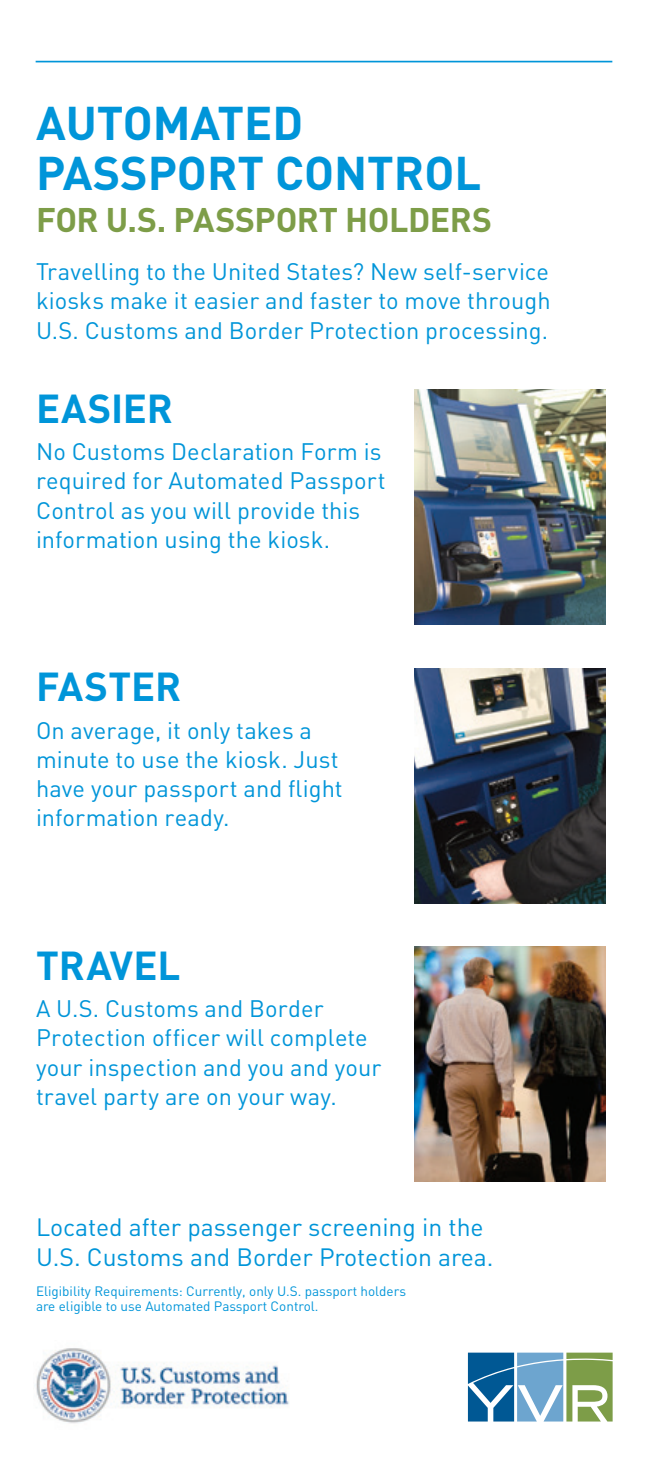
<style>
.page{position:relative;width:648px;height:1458px;background:#fff}
.page>*{position:absolute;margin:0;border:0;box-sizing:border-box;transform-origin:0 0}
.t1{font:700 46.8px/49.5px "DIN";color:#0095d9}
.t2{font:700 40.05px "DIN";color:#0095d9}
.t3{font:700 33.75px "DIN";letter-spacing:-.015em;color:#7d9d48}
.t4{font:24.75px/29.7px "DIN";color:#0095d9}
.Body_copy{font:23.62px/29.2px "DIN";letter-spacing:.005em;color:#0095d9}
.t5{font:13.5px/15.1px "DIN";color:#0095d9}
</style>
<div class="page">
<img style="left:415px;top:390px;width:191px;height:235px">
<img style="left:415px;top:668px;width:191px;height:235px">
<img style="left:415px;top:947px;width:191px;height:234px">
<svg style="left:468px;top:1353px;width:145px;height:69px"></svg>
<hr style="left:36px;top:61px;width:576px;height:1px;background:#0095d9">
<img style="left:34px;top:1348px;width:255px;height:76px">
<p class="t1" style="left:36px;top:96px;width:447px">AUTOMATED<br>PASSPORT CONTROL</p>
<p class="t3" style="left:36px;top:198px;width:457px">FOR U.S. PASSPORT HOLDERS</p>
<p class="Body_copy" style="left:36px;top:256px;width:516px;text-align:justify">Travelling to the United States? New self-service kiosks make it easier and faster to move through U.S. Customs and Border Protection processing.</p>
<p class="t2" style="left:36px;top:382px;width:138px">EASIER</p>
<p class="Body_copy" style="left:36px;top:437px;width:351px">No Customs Declaration Form is required for Automated Passport<br>Control as you will provide this information using the kiosk.</p>
<p class="t2" style="left:36px;top:661px;width:147px">FASTER</p>
<p class="Body_copy" style="left:36px;top:715px;width:308px">On average, it only takes a minute to use the kiosk. Just have your passport and flight information ready.</p>
<p class="t2" style="left:36px;top:939px;width:146px">TRAVEL</p>
<p class="Body_copy" style="left:36px;top:994px;width:347px">A U.S. Customs and Border<br>Protection officer will complete your inspection and you and your travel party are on your way.</p>
<p class="t4" style="left:36px;top:1212px;width:459px">Located after passenger screening in the<br>U.S. Customs and Border Protection area.</p>
<p class="t5" style="left:36px;top:1284px;width:372px">Eligibility Requirements: Currently, only U.S. passport holders are eligible to use Automated Passport Control.</p>
</div>
